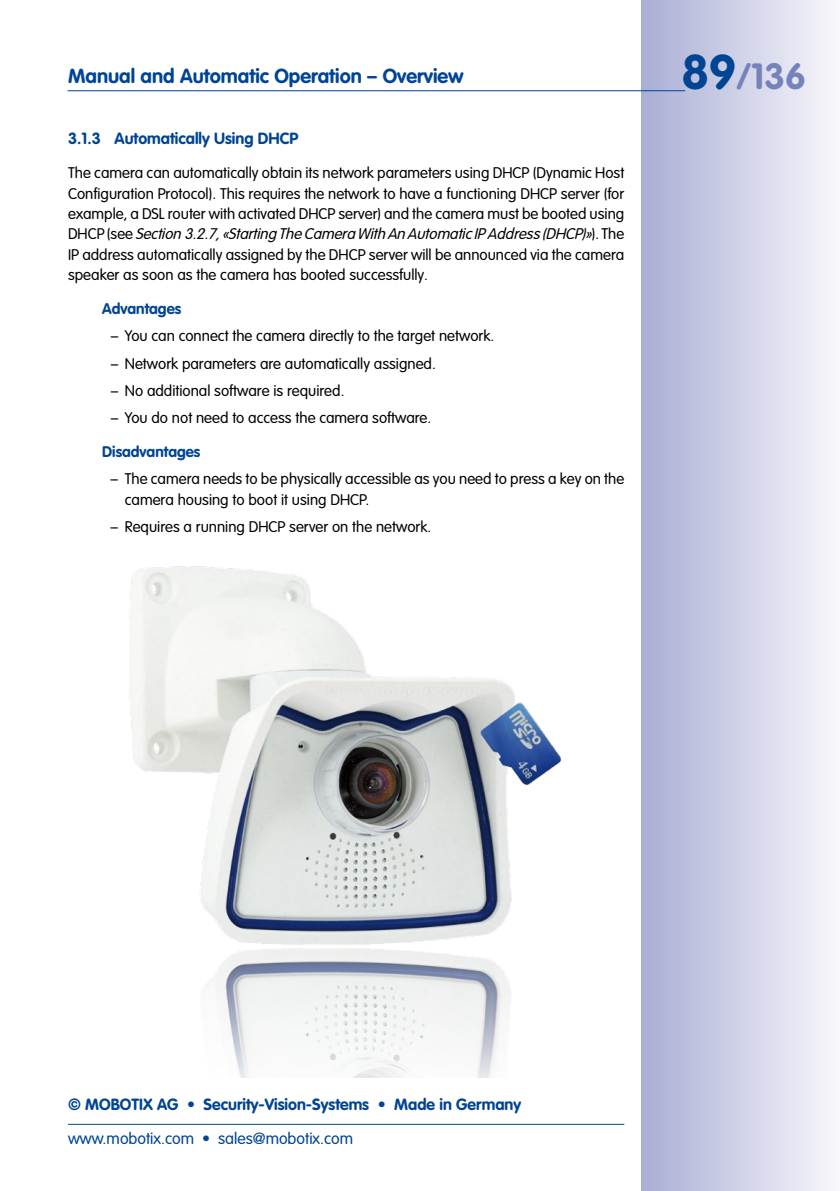
<style>
.page{position:relative;width:840px;height:1191px;background:#fff}
.page>*{position:absolute;margin:0;border:0;box-sizing:border-box;transform-origin:0 0}
.t1{font:700 36px "VAG Rounded LT Pro";color:#7683bb}
.t2{font:700 20px "VAG Rounded LT Pro";color:#004494}
.t3{font:700 16px "VAG Rounded LT Pro";color:#004494}
.t4{font:300 16px "VAG Rounded LT Pro";color:#004494}
.t5{font:300 15.2px/20.4px "VAG Rounded LT Pro";color:#000;text-align:justify}
.t6{font:700 15.2px "VAG Rounded LT Pro";color:#004494}
.s1{font-style:italic}
.s2{font-size:48px;color:#004494}
</style>
<div class="page">
<div style="left:641px;top:0;width:198px;height:1191px;background:linear-gradient(to right,#a9add4,#f7f7fb)"></div>
<hr style="left:67px;top:90px;width:617px;height:1px;background:#004494">
<hr style="left:68px;top:1123px;width:556px;height:1px;background:#004494">
<img style="left:129px;top:566px;width:433px;height:511px">
<h2 class="t2" style="left:68px;top:63px;width:397px">Manual and Automatic Operation – Overview</h2>
<p class="t3" style="left:68px;top:128px;width:232px">3.1.3 Automatically Using DHCP</p>
<p class="t5" style="left:68px;top:163px;width:557px">The camera can automatically obtain its network parameters using DHCP (Dynamic Host Configuration Protocol). This requires the network to have a functioning DHCP server (for example, a DSL router with activated DHCP server) and the camera must be booted using D H C P ( s e e <span class="s1">Section 3.2.7,«Starting TheCamera With An AutomaticIPAddress(DHCP)»</span>) . T h e IP address automatically assigned by the DHCP server will be announced via the camera speaker as soon as the camera has booted successfully.</p>
<p class="t6" style="left:102px;top:299px;width:81px">Advantages</p>
<p class="t5" style="left:111px;top:326px;width:385px">– You can connect the camera directly to the target network.</p>
<p class="t5" style="left:111px;top:353px;width:326px">– Network parameters are automatically assigned.</p>
<p class="t5" style="left:111px;top:381px;width:235px">– No additional software is required.</p>
<p class="t5" style="left:111px;top:408px;width:322px">– You do not need to access the camera software.</p>
<p class="t6" style="left:102px;top:442px;width:100px">Disadvantages</p>
<p class="t5" style="left:125px;top:469px;width:500px;text-indent:-14px">– The camera needs to be physically accessible as you need to press a key on the camera housing to boot it using DHCP.</p>
<p class="t5" style="left:111px;top:517px;width:322px">– Requires a running DHCP server on the network.</p>
<h1 class="t1" style="left:681px;top:53px;width:126px"><span class="s2">89</span>/136</h1>
<p class="t3" style="left:68px;top:1094px;width:454px">© MOBOTIX AG • Security-Vision-Systems • Made in Germany</p>
<p class="t4" style="left:68px;top:1129px;width:286px">www.mobotix.com • sales@mobotix.com</p>
</div>
